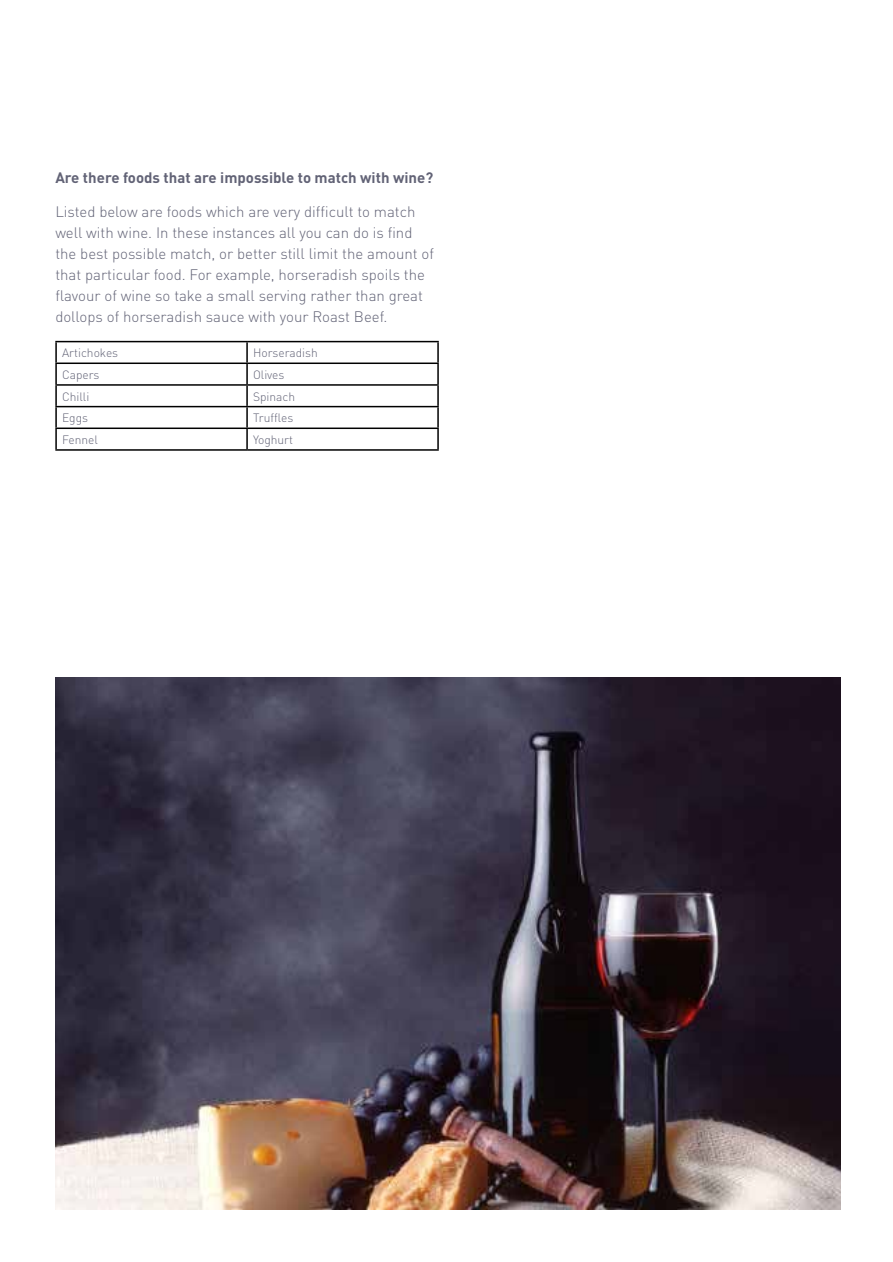
<style>
.page{position:relative;width:893px;height:1262px;background:#fff}
.page>*{position:absolute;margin:0;border:0;box-sizing:border-box;transform-origin:0 0}
.t1{font:300 15px/21px "DIN";color:#626376}
.t2{font:700 15px "DIN";color:#626376}
.t3{font:300 12px "DIN";color:#626376}
</style>
<div class="page">
<hr style="left:55px;top:341px;width:192px;height:1px;background:#000">
<hr style="left:55px;top:342px;width:2px;height:20px;background:#000">
<hr style="left:247px;top:341px;width:192px;height:1px;background:#000">
<hr style="left:246px;top:342px;width:2px;height:20px;background:#000">
<hr style="left:437px;top:342px;width:2px;height:20px;background:#000">
<hr style="left:55px;top:362px;width:192px;height:2px;background:#000">
<hr style="left:55px;top:364px;width:2px;height:20px;background:#000">
<hr style="left:247px;top:362px;width:192px;height:2px;background:#000">
<hr style="left:246px;top:364px;width:2px;height:20px;background:#000">
<hr style="left:437px;top:364px;width:2px;height:20px;background:#000">
<hr style="left:55px;top:384px;width:192px;height:2px;background:#000">
<hr style="left:55px;top:386px;width:2px;height:20px;background:#000">
<hr style="left:247px;top:384px;width:192px;height:2px;background:#000">
<hr style="left:246px;top:386px;width:2px;height:20px;background:#000">
<hr style="left:437px;top:386px;width:2px;height:20px;background:#000">
<hr style="left:55px;top:406px;width:192px;height:1px;background:#000">
<hr style="left:55px;top:407px;width:2px;height:20px;background:#000">
<hr style="left:247px;top:406px;width:192px;height:1px;background:#000">
<hr style="left:246px;top:407px;width:2px;height:20px;background:#000">
<hr style="left:437px;top:407px;width:2px;height:20px;background:#000">
<hr style="left:55px;top:427px;width:192px;height:2px;background:#000">
<hr style="left:55px;top:429px;width:2px;height:20px;background:#000">
<hr style="left:247px;top:427px;width:192px;height:2px;background:#000">
<hr style="left:246px;top:429px;width:2px;height:20px;background:#000">
<hr style="left:437px;top:429px;width:2px;height:20px;background:#000">
<hr style="left:55px;top:449px;width:192px;height:2px;background:#000">
<hr style="left:247px;top:449px;width:192px;height:2px;background:#000">
<img style="left:55px;top:677px;width:785px;height:532px">
<p class="t2" style="left:55px;top:168px;width:379px">Are there foods that are impossible to match with wine?</p>
<p class="t1" style="left:55px;top:201px;width:380px">Listed below are foods which are very difficult to match well with wine. In these instances all you can do is find the best possible match, or better still limit the amount of that particular food. For example, horseradish spoils the flavour of wine so take a small serving rather than great dollops of horseradish sauce with your Roast Beef.</p>
<p class="t3" style="left:62px;top:345px;width:58px">Artichokes</p>
<p class="t3" style="left:253px;top:345px;width:66px">Horseradish</p>
<p class="t3" style="left:62px;top:367px;width:39px">Capers</p>
<p class="t3" style="left:253px;top:367px;width:33px">Olives</p>
<p class="t3" style="left:62px;top:389px;width:29px">Chilli</p>
<p class="t3" style="left:253px;top:389px;width:44px">Spinach</p>
<p class="t3" style="left:62px;top:410px;width:28px">Eggs</p>
<p class="t3" style="left:253px;top:410px;width:42px">Truffles</p>
<p class="t3" style="left:62px;top:432px;width:37px">Fennel</p>
<p class="t3" style="left:253px;top:432px;width:41px">Yoghurt</p>
</div>
